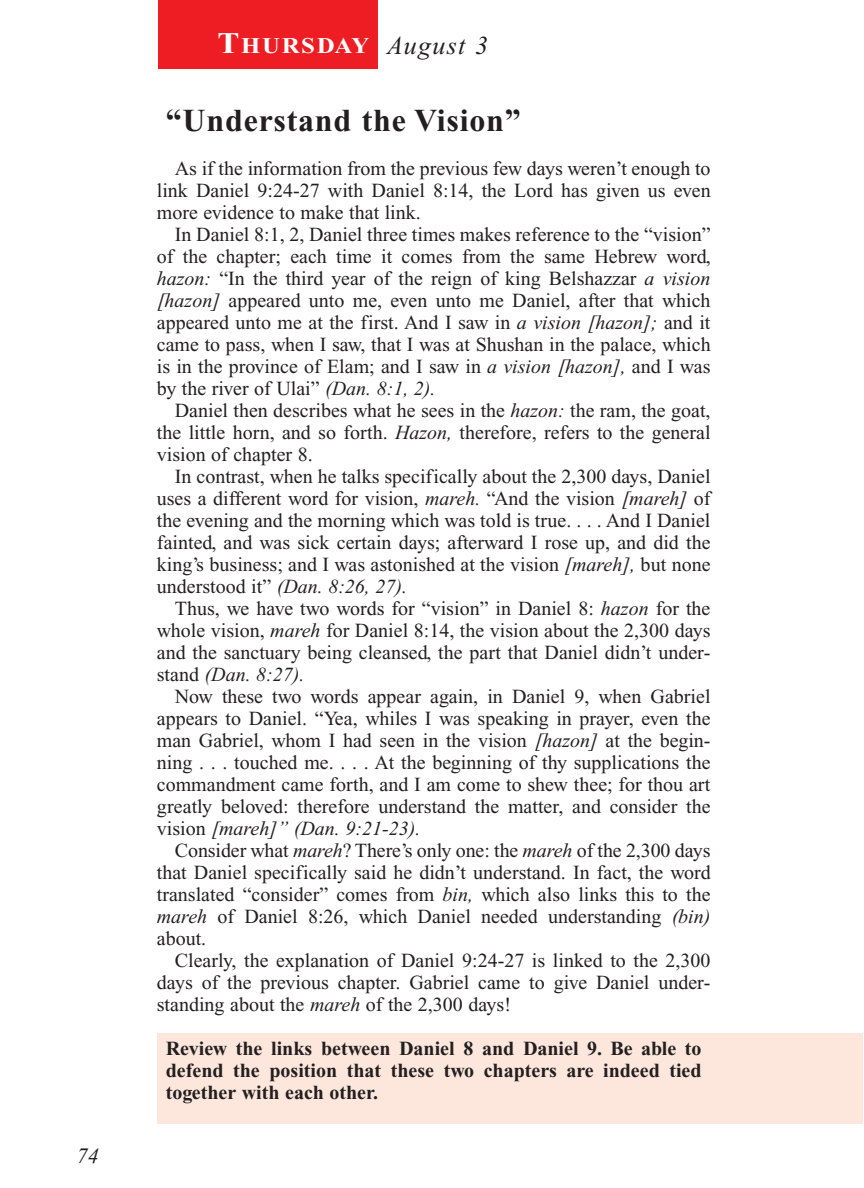
<style>
.page{position:relative;width:864px;height:1188px;background:#fff}
.page>*{position:absolute;margin:0;border:0;box-sizing:border-box;transform-origin:0 0}
.t1{font:700 32px "Times New Roman";letter-spacing:.025em;color:#231f20}
.t2{font:700 22.4px "Times New Roman";letter-spacing:.065em;color:#fff;scale:1.1 1}
.t3{font:italic 22px "Times New Roman";color:#231f20}
.t4{font:20px/22px "Times New Roman";color:#231f20;text-align:justify}
.t5{font:700 20px/22px "Times New Roman";color:#231f20;text-align:justify}
.s1{font-size:30px}
.s2{font-weight:400;font-style:italic;font-size:26px;color:#231f20}
.s3{font-style:italic}
</style>
<div class="page">
<div style="left:157px;top:1033px;width:706px;height:91px;background:#fde7dc"></div>
<div style="left:158px;top:0;width:220px;height:69px;background:#ee1d23"></div>
<p class="t3" style="left:77px;top:1147px;width:23px">74</p>
<p class="t2" style="left:218px;top:38px;width:247px"><span class="s1">T</span>HURSDAY <span class="s2">August 3</span></p>
<h1 class="t1" style="left:166px;top:110px;width:356px">“Understand the Vision”</h1>
<p class="t4" style="left:157px;top:159px;width:555px;text-indent:18px">As if the information from the previous few days weren’t enough to link Daniel 9:24-27 with Daniel 8:14, the Lord has given us even more evidence to make that link.</p>
<p class="t4" style="left:157px;top:225px;width:555px;text-indent:18px">In Daniel 8:1, 2, Daniel three times makes reference to the “vision” of the chapter; each time it comes from the same Hebrew word, <span class="s3">hazon:</span> “In the third year of the reign of king Belshazzar <span class="s3">a vision [hazon]</span> appeared unto me, even unto me Daniel, after that which appeared unto me at the first. And I saw in <span class="s3">a vision [hazon];</span> and it came to pass, when I saw, that I was at Shushan in the palace, which is in the province of Elam; and I saw in <span class="s3">a vision [hazon],</span> and I was by the river of Ulai” <span class="s3">(Dan. 8:1, 2).</span></p>
<p class="t4" style="left:157px;top:401px;width:555px;text-indent:18px">Daniel then describes what he sees in the <span class="s3">hazon:</span> the ram, the goat, the little horn, and so forth. <span class="s3">Hazon,</span> therefore, refers to the general vision of chapter 8.</p>
<p class="t4" style="left:157px;top:467px;width:555px;text-indent:18px">In contrast, when he talks specifically about the 2,300 days, Daniel uses a different word for vision, <span class="s3">mareh.</span> “And the vision <span class="s3">[mareh]</span> of the evening and the morning which was told is true. . . . And I Daniel fainted, and was sick certain days; afterward I rose up, and did the king’s business; and I was astonished at the vision <span class="s3">[mareh],</span> but none understood it” <span class="s3">(Dan. 8:26, 27).</span></p>
<p class="t4" style="left:157px;top:599px;width:555px;text-indent:18px">Thus, we have two words for “vision” in Daniel 8: <span class="s3">hazon</span> for the whole vision, <span class="s3">mareh</span> for Daniel 8:14, the vision about the 2,300 days and the sanctuary being cleansed, the part that Daniel didn’t under&shy;stand <span class="s3">(Dan. 8:27).</span></p>
<p class="t4" style="left:157px;top:687px;width:555px;text-indent:18px">Now these two words appear again, in Daniel 9, when Gabriel appears to Daniel. “Yea, whiles I was speaking in prayer, even the man Gabriel, whom I had seen in the vision <span class="s3">[hazon]</span> at the begin&shy;ning . . . touched me. . . . At the beginning of thy supplications the commandment came forth, and I am come to shew thee; for thou art greatly beloved: therefore understand the matter, and consider the vision <span class="s3">[mareh]” (Dan. 9:21-23).</span></p>
<p class="t4" style="left:157px;top:841px;width:555px;text-indent:18px">Consider what <span class="s3">mareh</span>? There’s only one: the <span class="s3">mareh</span> of the 2,300 days that Daniel specifically said he didn’t understand. In fact, the word translated “consider” comes from <span class="s3">bin,</span> which also links this to the <span class="s3">mareh</span> of Daniel 8:26, which Daniel needed understanding <span class="s3">(bin) </span>about.</p>
<p class="t4" style="left:157px;top:951px;width:555px;text-indent:18px">Clearly, the explanation of Daniel 9:24-27 is linked to the 2,300 days of the previous chapter. Gabriel came to give Daniel under&shy;standing about the <span class="s3">mareh</span> of the 2,300 days!</p>
<p class="t5" style="left:166px;top:1040px;width:537px">Review the links between Daniel 8 and Daniel 9. Be able to defend the position that these two chapters are indeed tied together with each other.</p>
</div>
